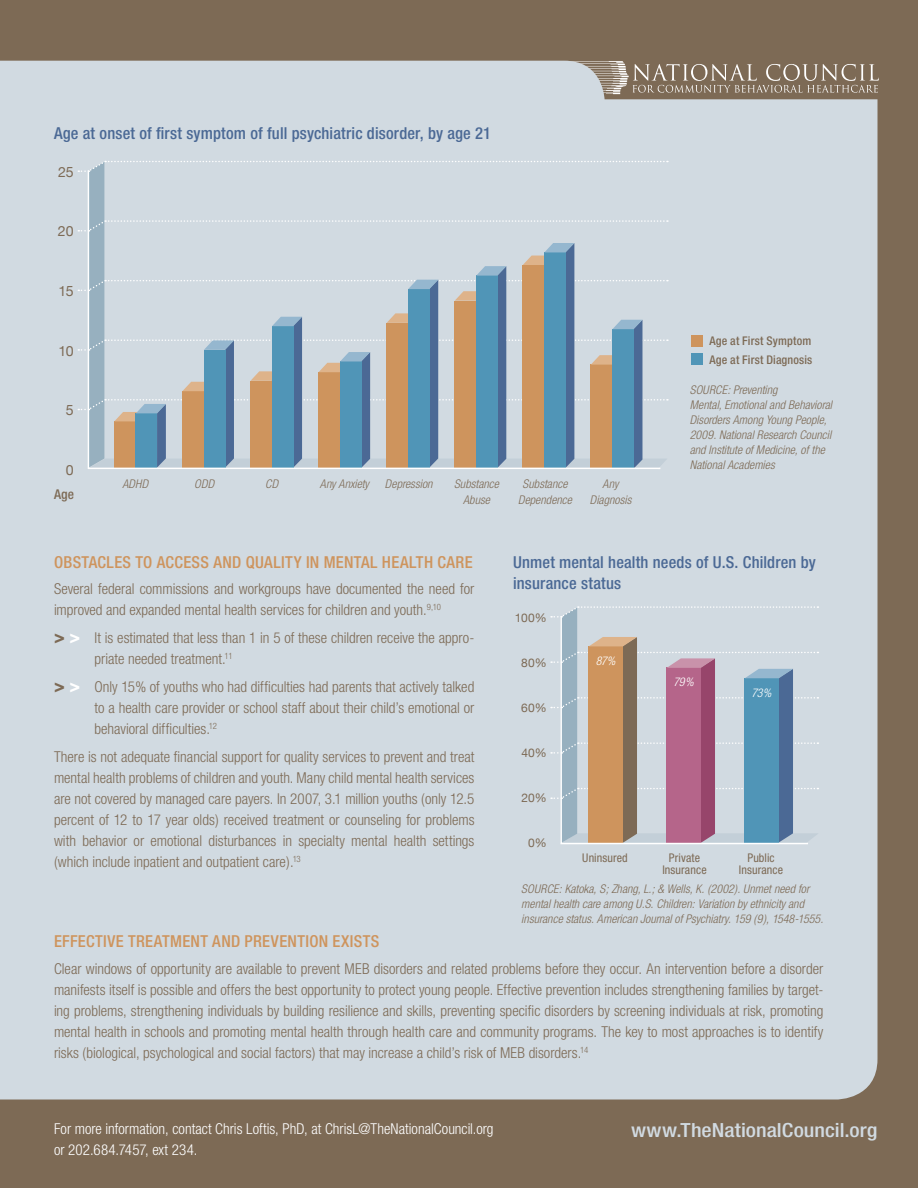
<style>
.page{position:relative;width:918px;height:1188px;background:#7d6a55}
.page>*{position:absolute;margin:0;border:0;box-sizing:border-box;transform-origin:0 0}
.t1{font:500 condensed 19.5px "Helvetica Neue";color:#d1dae1;scale:1.13 1}
.t2{font:500 condensed 16.5px/21px "Helvetica Neue";letter-spacing:.01em;color:#4b6995}
.t3{font:500 condensed 16.5px "Helvetica Neue";letter-spacing:.025em;color:#ce945d}
.t4{font:300 condensed 15px/21px "Helvetica Neue";color:#7d6a55;text-align:justify}
.t5{font:300 condensed 15px/21px "Helvetica Neue";color:#fff}
.t6{font:14.25px "Helvetica Neue";letter-spacing:-.03em;color:#7d6a55}
.t7{font:500 condensed 13.5px "Helvetica Neue";color:#7d6a55}
.t8{font:italic 300 condensed 12px/15px "Helvetica Neue";letter-spacing:.005em;color:#7d6a55;text-align:center}
.t9{font:condensed 12px "Helvetica Neue";letter-spacing:.01em;color:#7d6a55}
.t10{font:500 condensed 12px/18.3px "Helvetica Neue";letter-spacing:.015em;color:#7d6a55}
.t11{font:12px "Helvetica Neue";letter-spacing:.015em;color:#7d6a55}
.t12{font:italic 300 condensed 12px "Helvetica Neue";color:#fff}
.s1{font-weight:900;font-size:18px}
.s2{font-weight:900;font-size:18px;color:#fff}
</style>
<div class="page">
<div style="left:0;top:61px;width:878px;height:1039px;background:#d1dae1"></div>
<div style="left:691px;top:335px;width:12px;height:12px;background:#ce945d"></div>
<div style="left:691px;top:354px;width:12px;height:11px;background:#5095b7"></div>
<div style="left:551px;top:606px;width:272px;height:237px;background:#d1dae1"></div>
<div style="left:78px;top:161px;width:598px;height:308px;background:#d1dae1"></div>
<svg style="left:87px;top:169px;width:575px;height:301px;background:#b5c0c5"></svg>
<svg style="left:560px;top:615px;width:250px;height:230px;background:#b1aab1"></svg>
<p class="t2" style="left:54px;top:122px;width:439px">Age at onset of first symptom of full psychiatric disorder, by age 21</p>
<p class="t6" style="left:58px;top:163px;width:17px">25</p>
<p class="t6" style="left:58px;top:223px;width:17px">20</p>
<p class="t6" style="left:59px;top:282px;width:17px">15</p>
<p class="t6" style="left:58px;top:342px;width:17px">10</p>
<p class="t6" style="left:66px;top:402px;width:9px">5</p>
<p class="t6" style="left:66px;top:462px;width:9px">0</p>
<p class="t7" style="left:54px;top:487px;width:22px">Age</p>
<p class="t8" style="left:122px;top:476px;width:27px">ADHD</p>
<p class="t8" style="left:194px;top:476px;width:22px">ODD</p>
<p class="t8" style="left:265px;top:476px;width:14px">CD</p>
<p class="t8" style="left:320px;top:476px;width:51px">Any Anxiety</p>
<p class="t8" style="left:385px;top:476px;width:49px">Depression</p>
<p class="t8" style="left:454px;top:476px;width:47px;line-height:15.8px">Substance<br>Abuse</p>
<p class="t8" style="left:518px;top:476px;width:55px;line-height:15.8px">Substance<br>Dependence</p>
<p class="t8" style="left:590px;top:476px;width:43px;line-height:15.8px">Any<br>Diagnosis</p>
<p class="t10" style="left:710px;top:332px;width:104px">Age at First Symptom<br>Age at First Diagnosis</p>
<p class="t8" style="left:690px;top:382px;width:144px;text-align:left">Source: Preventing<br>Mental, Emotional and Behavioral<br>Disorders Among Young People,<br>2009. National Research Council and Institute of Medicine, of the<br>National Academies</p>
<p class="t3" style="left:54px;top:552px;width:420px">Obstacles to Access and Quality in Mental Health Care</p>
<p class="t4" style="left:54px;top:578px;width:422px">Several federal commissions and workgroups have documented the need for improved and expanded mental health services for children and youth.<sup>9,10</sup></p>
<p class="t4" style="left:94px;top:627px;width:381px;text-indent:-40px"><span class="s1">&gt;</span> <span class="s2">&gt;</span> It is estimated that less than 1 in 5 of these children receive the appro&shy;priate needed treatment.<sup>11</sup></p>
<p class="t4" style="left:94px;top:676px;width:381px;text-indent:-40px"><span class="s1">&gt;</span> <span class="s2">&gt;</span> Only 15% of youths who had difficulties had parents that actively talked to a health care provider or school staff about their child’s emotional or behavioral difficulties.<sup>12</sup></p>
<p class="t4" style="left:54px;top:746px;width:422px">There is not adequate financial support for quality services to prevent and treat mental health problems of children and youth. Many child mental health services are not covered by managed care payers. In 2007, 3.1 million youths (only 12.5 percent of 12 to 17 year olds) received treatment or counseling for problems with behavior or emotional disturbances in specialty mental health settings (which include inpatient and outpatient care).<sup>13</sup></p>
<p class="t3" style="left:54px;top:932px;width:327px">Effective treatment and prevention exists</p>
<p class="t2" style="left:513px;top:552px;width:304px">Unmet mental health needs of U.S. Children by insurance status</p>
<p class="t11" style="left:515px;top:610px;width:33px">100%</p>
<p class="t11" style="left:521px;top:655px;width:27px">80%</p>
<p class="t11" style="left:521px;top:700px;width:27px">60%</p>
<p class="t11" style="left:521px;top:745px;width:27px">40%</p>
<p class="t11" style="left:522px;top:790px;width:27px">20%</p>
<p class="t11" style="left:528px;top:835px;width:20px">0%</p>
<p class="t12" style="left:596px;top:654px;width:21px">87%</p>
<p class="t12" style="left:673px;top:675px;width:22px">79%</p>
<p class="t12" style="left:751px;top:686px;width:22px">73%</p>
<p class="t9" style="left:582px;top:851px;width:47px">Uninsured</p>
<p class="t9" style="left:669px;top:851px;width:33px">Private</p>
<p class="t9" style="left:747px;top:851px;width:29px">Public</p>
<p class="t9" style="left:662px;top:863px;width:46px">Insurance</p>
<p class="t9" style="left:739px;top:863px;width:46px">Insurance</p>
<p class="t8" style="left:521px;top:881px;width:304px;text-align:left">Source: Katoka, S; Zhang, L.; &amp; Wells, K. (2002). Unmet need for mental health care among U.S. Children: Variation by ethnicity and insurance status. American Journal of Psychiatry. 159 (9), 1548-1555.</p>
<p class="t4" style="left:54px;top:958px;width:771px">Clear windows of opportunity are available to prevent MEB disorders and related problems before they occur. An intervention before a disorder manifests itself is possible and offers the best opportunity to protect young people. Effective prevention includes strengthening families by target&shy;ing problems, strengthening individuals by building resilience and skills, preventing specific disorders by screening individuals at risk, promoting mental health in schools and promoting mental health through health care and community programs. The key to most approaches is to identify risks (biological, psychological and social factors) that may increase a child’s risk of MEB disorders.<sup>14</sup></p>
<p class="t5" style="left:54px;top:1118px;width:441px">For more information, contact Chris Loftis, PhD, at ChrisL@TheNationalCouncil.org or 202.684.7457, ext 234.</p>
<h1 class="t1" style="left:631px;top:1118px;width:220px">www.TheNationalCouncil.org</h1>
</div>
